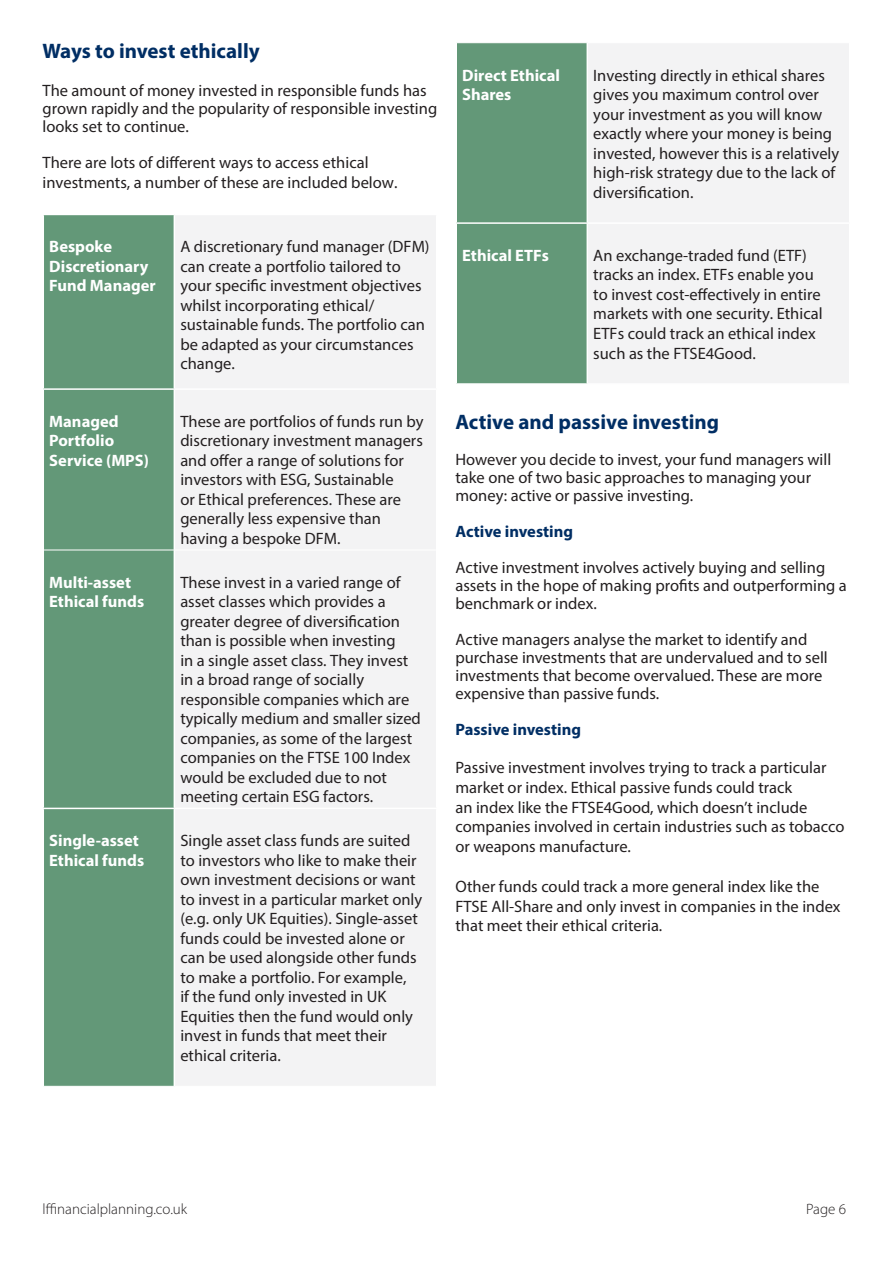
<style>
.page{position:relative;width:893px;height:1263px;background:#fff}
.page>*{position:absolute;margin:0;border:0;box-sizing:border-box;transform-origin:0 0}
.t1{font:700 21px "Myriad Pro";color:#002e64}
.t2{font:16.5px/19.5px "Myriad Pro";color:#231f20}
.t3{font:700 16.5px/19.5px "Myriad Pro";color:#fff}
.t4{font:700 16.5px "Myriad Pro";color:#002e64}
.t5{font:300 15px "Myriad Pro";color:#231f20}
</style>
<div class="page">
<div style="left:44px;top:215px;width:130px;height:871px;background:#639878"></div>
<div style="left:175px;top:216px;width:261px;height:869px;background:#f3f3f4"></div>
<hr style="left:43px;top:388px;width:131px;height:2px;background:#fff">
<hr style="left:174px;top:388px;width:263px;height:2px;background:#fff">
<hr style="left:43px;top:808px;width:131px;height:1px;background:#fff">
<hr style="left:174px;top:808px;width:263px;height:1px;background:#fff">
<hr style="left:44px;top:550px;width:130px;height:1px;background:#fff">
<hr style="left:174px;top:550px;width:262px;height:1px;background:#fff">
<div style="left:457px;top:43px;width:130px;height:340px;background:#639878"></div>
<div style="left:588px;top:44px;width:261px;height:339px;background:#f3f3f4"></div>
<hr style="left:455px;top:222px;width:132px;height:2px;background:#fff">
<hr style="left:587px;top:222px;width:263px;height:2px;background:#fff">
<p class="t1" style="left:43px;top:38px;width:219px">Ways to invest ethically</p>
<p class="t2" style="left:43px;top:81px;width:396px;line-height:18px">The amount of money invested in responsible funds has grown rapidly and the popularity of responsible investing looks set to continue.</p>
<p class="t2" style="left:43px;top:152px;width:356px">There are lots of different ways to access ethical investments, a number of these are included below.</p>
<p class="t3" style="left:49px;top:236px;width:108px">Bespoke<br>Discretionary<br>Fund Manager</p>
<p class="t2" style="left:180px;top:237px;width:251px">A discretionary fund manager (DFM) can create a portfolio tailored to your specific investment objectives whilst incorporating ethical/ sustainable funds. The portfolio can be adapted as your circumstances change.</p>
<p class="t3" style="left:49px;top:411px;width:101px">Managed<br>Portfolio<br>Service (MPS)</p>
<p class="t2" style="left:180px;top:411px;width:245px">These are portfolios of funds run by discretionary investment managers and offer a range of solutions for investors with ESG, Sustainable<br>or Ethical preferences. These are generally less expensive than having a bespoke DFM.</p>
<p class="t3" style="left:49px;top:572px;width:96px">Multi-asset<br>Ethical funds</p>
<p class="t2" style="left:180px;top:572px;width:222px">These invest in a varied range of</p>
<p class="t2" style="left:180px;top:592px;width:242px">asset classes which provides a greater degree of diversification than is possible when investing<br>in a single asset class. They invest in a broad range of socially responsible companies which are typically medium and smaller sized companies, as some of the largest companies on the FTSE 100 Index would be excluded due to not meeting certain ESG factors.</p>
<p class="t3" style="left:49px;top:830px;width:96px">Single-asset<br>Ethical funds</p>
<p class="t2" style="left:180px;top:831px;width:243px">Single asset class funds are suited to investors who like to make their own investment decisions or want to invest in a particular market only (e.g. only UK Equities). Single-asset funds could be invested alone or can be used alongside other funds to make a portfolio. For example,<br>if the fund only invested in UK<br>Equities then the fund would only invest in funds that meet their ethical criteria.</p>
<p class="t3" style="left:462px;top:65px;width:99px">Direct Ethical<br>Shares</p>
<p class="t2" style="left:593px;top:65px;width:247px">Investing directly in ethical shares gives you maximum control over your investment as you will know exactly where your money is being invested, however this is a relatively high-risk strategy due to the lack of diversification.</p>
<p class="t3" style="left:462px;top:245px;width:88px">Ethical ETFs</p>
<p class="t2" style="left:593px;top:245px;width:231px">An exchange-traded fund (ETF) tracks an index. ETFs enable you to invest cost-effectively in entire markets with one security. Ethical<br>ETFs could track an ethical index such as the FTSE4Good.</p>
<p class="t1" style="left:455px;top:408px;width:265px">Active and passive investing</p>
<p class="t2" style="left:455px;top:450px;width:377px;line-height:18px">However you decide to invest, your fund managers will take one of two basic approaches to managing your money: active or passive investing.</p>
<p class="t4" style="left:455px;top:521px;width:119px">Active investing</p>
<p class="t2" style="left:455px;top:558px;width:393px;line-height:18px">Active investment involves actively buying and selling assets in the hope of making profits and outperforming a benchmark or index.</p>
<p class="t2" style="left:455px;top:630px;width:374px;line-height:18px">Active managers analyse the market to identify and purchase investments that are undervalued and to sell investments that become overvalued. These are more expensive than passive funds.</p>
<p class="t4" style="left:455px;top:719px;width:127px">Passive investing</p>
<p class="t2" style="left:455px;top:757px;width:372px">Passive investment involves trying to track a particular market or index. Ethical passive funds could track</p>
<p class="t2" style="left:455px;top:797px;width:391px">an index like the FTSE4Good, which doesn’t include companies involved in certain industries such as tobacco or weapons manufacture.</p>
<p class="t2" style="left:455px;top:876px;width:387px">Other funds could track a more general index like the<br>FTSE All-Share and only invest in companies in the index that meet their ethical criteria.</p>
<p class="t5" style="left:43px;top:1200px;width:146px">lffinancialplanning.co.uk</p>
<p class="t5" style="left:806px;top:1200px;width:41px">Page 6</p>
</div>
